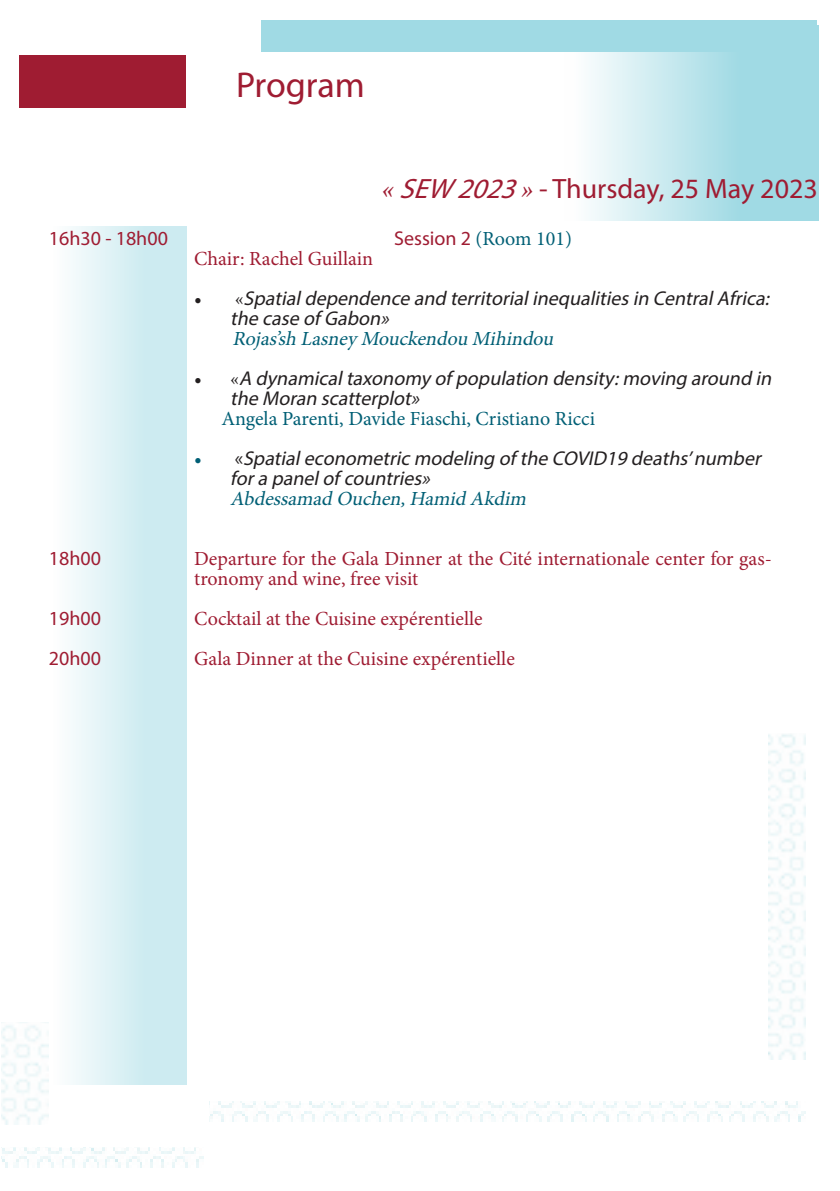
<style>
.page{position:relative;width:840px;height:1191px;background:#fff}
.page>*{position:absolute;margin:0;border:0;box-sizing:border-box;transform-origin:0 0}
.t1{font:36px "Myriad Pro";letter-spacing:-.005em;color:#9f1c32}
.t2{font:28px "Myriad Pro";color:#9f1c32}
.t3{font:italic 20px/20px "Myriad Pro";color:#231f20}
.heures_programme{font:20px/20px "Minion Pro";color:#9f1c32}
.texte-programme{font:20px "Minion Pro";color:#005f75}
.texte-programme-2{font:italic 20px "Minion Pro";color:#005f75}
.heures_programme-2{font:20px "Myriad Pro";color:#9f1c32}
.heures_programme-3{font:20px "Minion Pro";color:#005f75}
.s1{font-family:"Minion Pro";font-style:italic}
.s2{font-style:italic}
.s3{font-family:"Myriad Pro";color:#9f1c32}
.s4{font-family:"Minion Pro";font-style:normal}
.s5{font-family:"Minion Pro";font-style:normal;color:#005f75}
.s6{font-style:normal}
.s7{font-family:"Minion Pro";color:#005f75}
</style>
<div class="page">
<div style="left:19px;top:56px;width:167px;height:52px;background:#9f1c32"></div>
<svg style="left:589px;top:26px;width:229px;height:195px;background:#bbe4eb"></svg>
<div style="left:48px;top:227px;width:138px;height:858px;background:linear-gradient(to right,#fcfefe,#c3e7ee)"></div>
<div style="left:261px;top:20px;width:554px;height:32px;background:#a0dae4"></div>
<img style="left:209px;top:1101px;width:596px;height:20px">
<img style="left:768px;top:734px;width:37px;height:325px">
<img style="left:2px;top:1148px;width:202px;height:19px">
<img style="left:2px;top:1022px;width:47px;height:102px">
<p class="t1" style="left:236px;top:63px;width:130px">Program</p>
<p class="heures_programme-2" style="left:49px;top:226px;width:120px">16h30 - 18h00</p>
<p class="heures_programme-2" style="left:49px;top:546px;width:54px">18h00</p>
<p class="heures_programme-2" style="left:49px;top:606px;width:54px">19h00</p>
<p class="heures_programme-2" style="left:49px;top:646px;width:54px">20h00</p>
<p class="t2" style="left:380px;top:171px;width:438px"><span class="s1">«</span><span class="s2">SEW 2023</span><span class="s1">»</span>- Thursday, 25 May 2023</p>
<p class="heures_programme-3" style="left:394px;top:225px;width:179px"><span class="s3">Session 2</span> (Room 101)</p>
<p class="heures_programme" style="left:194px;top:248px;width:180px">Chair: Rachel Guillain</p>
<p class="t3" style="left:230px;top:288px;width:544px;text-indent:-36px"><span class="s4">• «</span> Spatialdependence and territorialinequalitiesin CentralAfrica: the case of Gabon»</p>
<p class="texte-programme-2" style="left:232px;top:325px;width:327px">Roj as’sh LasneyMouckendou Mihindou</p>
<p class="t3" style="left:230px;top:368px;width:547px;text-indent:-36px"><span class="s4">• «</span> A dynamicaltaxonomy of population density:moving around in the Moran scatterplot»</p>
<p class="texte-programme" style="left:221px;top:405px;width:375px">Angela Parenti, Davide Fiaschi, Cristiano Ricci</p>
<p class="t3" style="left:230px;top:448px;width:536px;text-indent:-36px"><span class="s5">•</span> <span class="s6">«</span> Spatialeconometric modeling of the COVID19 deaths’number fora panelof countries»<br><span class="s7">Abdessamad Ouchen,Hamid Akdim</span></p>
<p class="heures_programme" style="left:194px;top:548px;width:579px">Departure for the Gala Dinner at the Cité internationale center for gas&shy;tronomy and wine, free visit</p>
<p class="heures_programme" style="left:194px;top:608px;width:290px">Cocktail at the Cuisine expérentielle</p>
<p class="heures_programme" style="left:194px;top:648px;width:322px">Gala Dinner at the Cuisine expérentielle</p>
</div>
